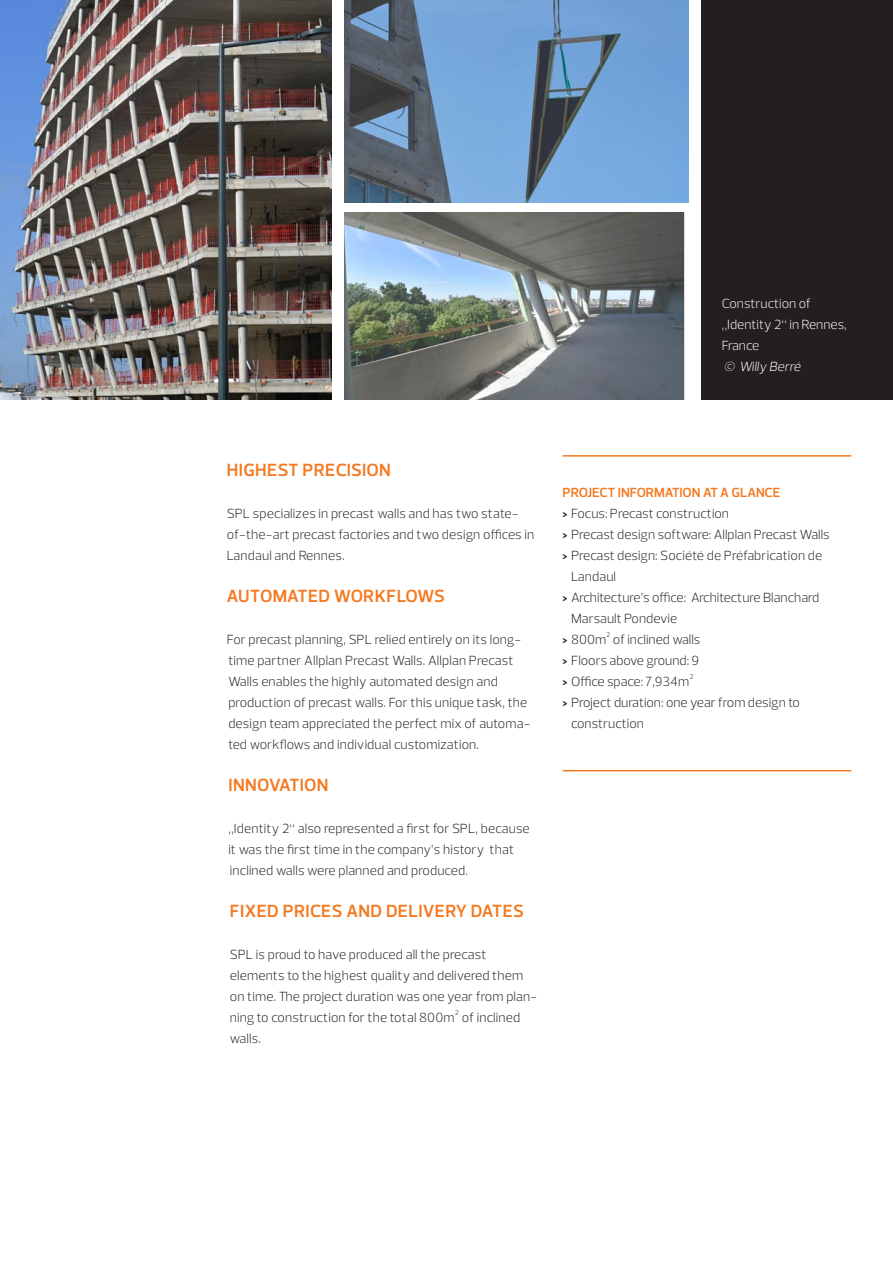
<style>
.page{position:relative;width:893px;height:1263px;background:#fff}
.page>*{position:absolute;margin:0;border:0;box-sizing:border-box;transform-origin:0 0}
.fließtext{font:600 18px "Prelo";letter-spacing:.01em;color:#f47921}
.fließtext-2{font:300 13.5px/21px "Prelo";letter-spacing:.01em;color:#231f20}
.BU{font:300 13.5px/21px "Prelo";color:#fff}
.Intro_ING{font:600 13.5px "Prelo";letter-spacing:-.01em;color:#f47921}
.s1{font-style:italic}
.s2{font-weight:600}
</style>
<div class="page">
<div style="left:702px;top:0;width:191px;height:400px;background:#231f20"></div>
<img style="left:344px;top:0;width:345px;height:202px">
<img style="left:344px;top:213px;width:341px;height:187px">
<img style="left:0;top:0;width:332px;height:400px">
<hr style="left:563px;top:455px;width:288px;height:2px;background:#f47921">
<hr style="left:563px;top:770px;width:288px;height:1px;background:#f47921">
<p class="BU" style="left:722px;top:293px;width:126px">Construction of „Identity 2“ in Rennes,<br>France<br><span class="s1">© Willy Berré</span></p>
<p class="fließtext" style="left:227px;top:459px;width:165px">HIGHEST PRECISION</p>
<p class="fließtext-2" style="left:227px;top:503px;width:309px">SPL specializes in precast walls and has two state&shy;of-the-art precast factories and two design offices in<br>Landaul and Rennes.</p>
<p class="fließtext" style="left:227px;top:585px;width:220px">AUTOMATED WORKFLOWS</p>
<p class="fließtext-2" style="left:227px;top:629px;width:305px">For precast planning, SPL relied entirely on its long&shy;time partner Allplan Precast Walls. Allplan Precast Walls enables the highly automated design and production of precast walls. For this unique task, the design team appreciated the perfect mix of automa&shy;ted workflows and individual customization.</p>
<p class="fließtext" style="left:228px;top:774px;width:102px">INNOVATION</p>
<p class="fließtext-2" style="left:228px;top:818px;width:303px">„Identity 2“ also represented a first for SPL, because it was the first time in the company’s history that inclined walls were planned and produced.</p>
<p class="fließtext" style="left:230px;top:900px;width:296px">FIXED PRICES AND DELIVERY DATES</p>
<p class="fließtext-2" style="left:230px;top:944px;width:309px">SPL is proud to have produced all the precast elements to the highest quality and delivered them on time. The project duration was one year from plan&shy;ning to construction for the total 800m² of inclined walls.</p>
<p class="Intro_ING" style="left:563px;top:484px;width:219px">PROJECT INFORMATION AT A GLANCE</p>
<p class="fließtext-2" style="left:563px;top:503px;width:168px"><span class="s2">&gt;</span> Focus: Precast construction</p>
<p class="fließtext-2" style="left:563px;top:524px;width:268px"><span class="s2">&gt;</span> Precast design software: Allplan Precast Walls</p>
<p class="fließtext-2" style="left:571px;top:545px;width:253px;text-indent:-9px"><span class="s2">&gt;</span> Precast design: Société de Préfabrication de<br>Landaul</p>
<p class="fließtext-2" style="left:571px;top:587px;width:250px;text-indent:-9px"><span class="s2">&gt;</span> Architecture’s office: Architecture Blanchard<br>Marsault Pondevie</p>
<p class="fließtext-2" style="left:563px;top:629px;width:139px"><span class="s2">&gt;</span> 800m² of inclined walls</p>
<p class="fließtext-2" style="left:563px;top:650px;width:138px"><span class="s2">&gt;</span> Floors above ground: 9</p>
<p class="fließtext-2" style="left:563px;top:671px;width:133px"><span class="s2">&gt;</span> Office space: 7,934m²</p>
<p class="fließtext-2" style="left:571px;top:692px;width:230px;text-indent:-9px"><span class="s2">&gt;</span> Project duration: one year from design to construction</p>
</div>
